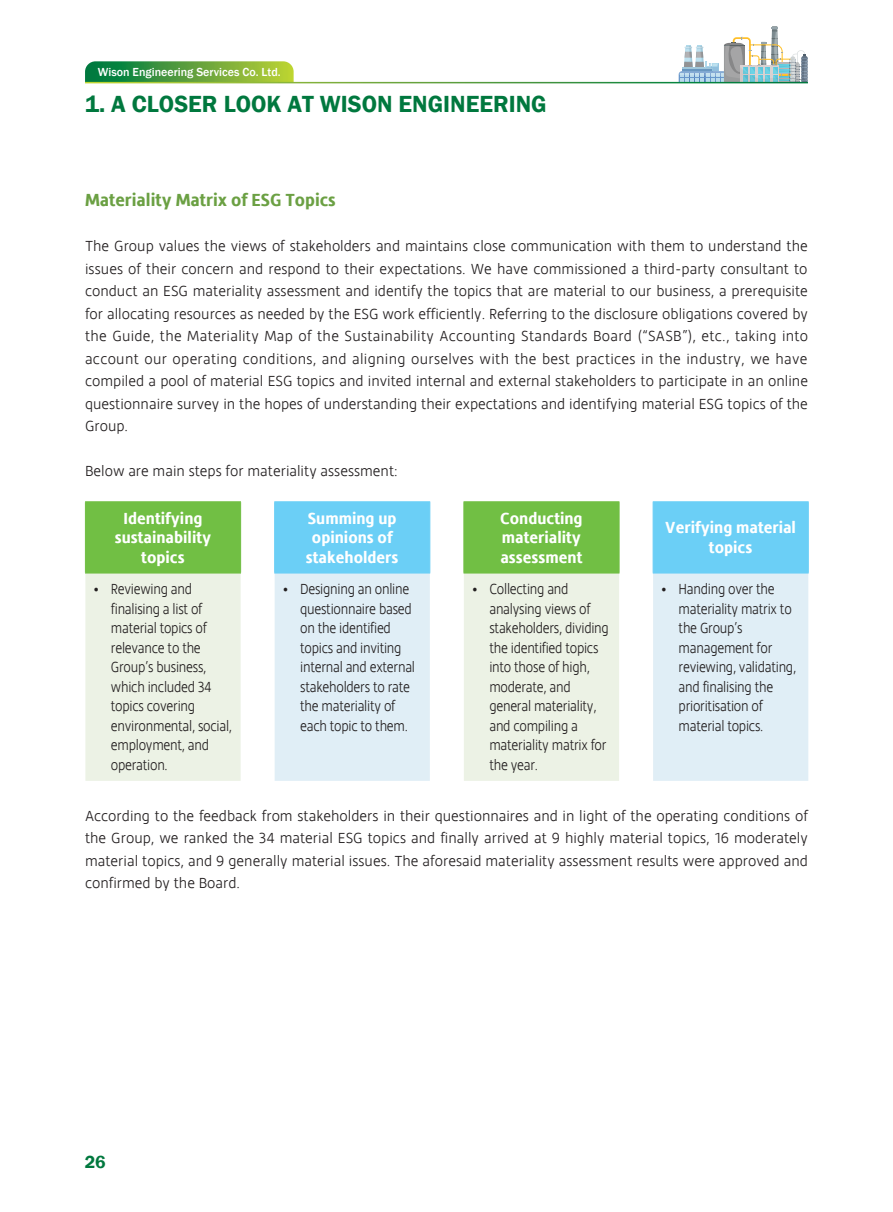
<style>
.page{position:relative;width:893px;height:1212px;background:#fff}
.page>*{position:absolute;margin:0;border:0;box-sizing:border-box;transform-origin:0 0}
.t1{font:600 24px "Franklin Gothic";color:#00783e}
.t2{font:700 18px "Hedley New";color:#6ba043}
.t3{font:600 18px "Franklin Gothic";color:#00783e}
.t4{font:700 16.5px/19.5px "Hedley New";color:#fff;text-align:center}
.t5{font:300 15px/22.5px "Hedley New";letter-spacing:-.02em;color:#231f20;text-align:justify}
.t6{font:300 15px/19.5px "Hedley New";letter-spacing:-.02em;color:#231f20;scale:.9 1}
.t7{font:300 15px "Hedley New";color:#231f20}
.t8{font:500 12px "Franklin Gothic";color:#fff}
</style>
<div class="page">
<svg style="left:679px;top:26px;width:129px;height:56px"></svg>
<svg style="left:85px;top:61px;width:209px;height:21px;background:#5da441"></svg>
<svg style="left:86px;top:502px;width:722px;height:71px;background:#81cea9"></svg>
<svg style="left:85px;top:574px;width:190px;height:207px;fill:#ecf2e5"></svg>
<svg style="left:275px;top:573px;width:533px;height:208px;background:#e7f1f2"></svg>
<hr style="left:653px;top:501px;width:156px;height:1px;background:#6bcff6">
<hr style="left:653px;top:502px;width:1px;height:71px;background:#6bcff6">
<hr style="left:808px;top:502px;width:1px;height:71px;background:#6bcff6">
<hr style="left:653px;top:573px;width:156px;height:1px;background:#6bcff6">
<hr style="left:274px;top:501px;width:156px;height:1px;background:#6bcff6">
<hr style="left:274px;top:502px;width:1px;height:71px;background:#6bcff6">
<hr style="left:429px;top:502px;width:1px;height:71px;background:#6bcff6">
<hr style="left:274px;top:573px;width:156px;height:1px;background:#6bcff6">
<hr style="left:463px;top:501px;width:156px;height:1px;background:#71bf44">
<hr style="left:463px;top:502px;width:1px;height:71px;background:#71bf44">
<hr style="left:619px;top:502px;width:1px;height:71px;background:#71bf44">
<hr style="left:463px;top:573px;width:156px;height:1px;background:#71bf44">
<hr style="left:85px;top:501px;width:156px;height:1px;background:#71bf44">
<hr style="left:85px;top:502px;width:1px;height:71px;background:#71bf44">
<hr style="left:240px;top:502px;width:1px;height:71px;background:#71bf44">
<hr style="left:85px;top:573px;width:156px;height:1px;background:#71bf44">
<p class="t8" style="left:98px;top:65px;width:185px">Wison Engineering Services Co. Ltd.</p>
<h1 class="t1" style="left:85px;top:89px;width:463px">1. A CLOSER LOOK AT WISON ENGINEERING</h1>
<p class="t2" style="left:85px;top:190px;width:252px">Materiality Matrix of ESG Topics</p>
<p class="t5" style="left:85px;top:235px;width:725px">The Group values the views of stakeholders and maintains close communication with them to understand the issues of their concern and respond to their expectations. We have commissioned a third-party consultant to conduct an ESG materiality assessment and identify the topics that are material to our business, a prerequisite for allocating resources as needed by the ESG work efficiently. Referring to the disclosure obligations covered by the Guide, the Materiality Map of the Sustainability Accounting Standards Board (“SASB”), etc., taking into account our operating conditions, and aligning ourselves with the best practices in the industry, we have compiled a pool of material ESG topics and invited internal and external stakeholders to participate in an online questionnaire survey in the hopes of understanding their expectations and identifying material ESG topics of the Group.</p>
<p class="t7" style="left:85px;top:463px;width:314px">Below are main steps for materiality assessment:</p>
<p class="t4" style="left:115px;top:508px;width:98px">Identifying sustainability topics</p>
<p class="t4" style="left:306px;top:508px;width:94px">Summing up opinions of stakeholders</p>
<p class="t4" style="left:500px;top:508px;width:84px;text-align:justify">Conducting materiality assessment</p>
<p class="t4" style="left:665px;top:518px;width:132px">Verifying material topics</p>
<p class="t6" style="left:111px;top:579px;width:136px;text-indent:-17px">• Reviewing and finalising a list of material topics of relevance to the<br>Group’s business, which included 34 topics covering environmental, social, employment, and operation.</p>
<p class="t6" style="left:300px;top:579px;width:129px;text-indent:-17px">• Designing an online questionnaire based on the identified topics and inviting internal and external stakeholders to rate the materiality of each topic to them.</p>
<p class="t6" style="left:489px;top:579px;width:134px;text-indent:-17px">• Collecting and analysing views of stakeholders, dividing the identified topics into those of high, moderate, and general materiality, and compiling a materiality matrix for the year.</p>
<p class="t6" style="left:679px;top:579px;width:132px;text-indent:-17px">• Handing over the materiality matrix to the Group’s management for reviewing, validating, and finalising the prioritisation of material topics.</p>
<p class="t5" style="left:85px;top:804px;width:724px">According to the feedback from stakeholders in their questionnaires and in light of the operating conditions of the Group, we ranked the 34 material ESG topics and finally arrived at 9 highly material topics, 16 moderately material topics, and 9 generally material issues. The aforesaid materiality assessment results were approved and confirmed by the Board.</p>
<p class="t3" style="left:85px;top:1151px;width:22px">26</p>
</div>
